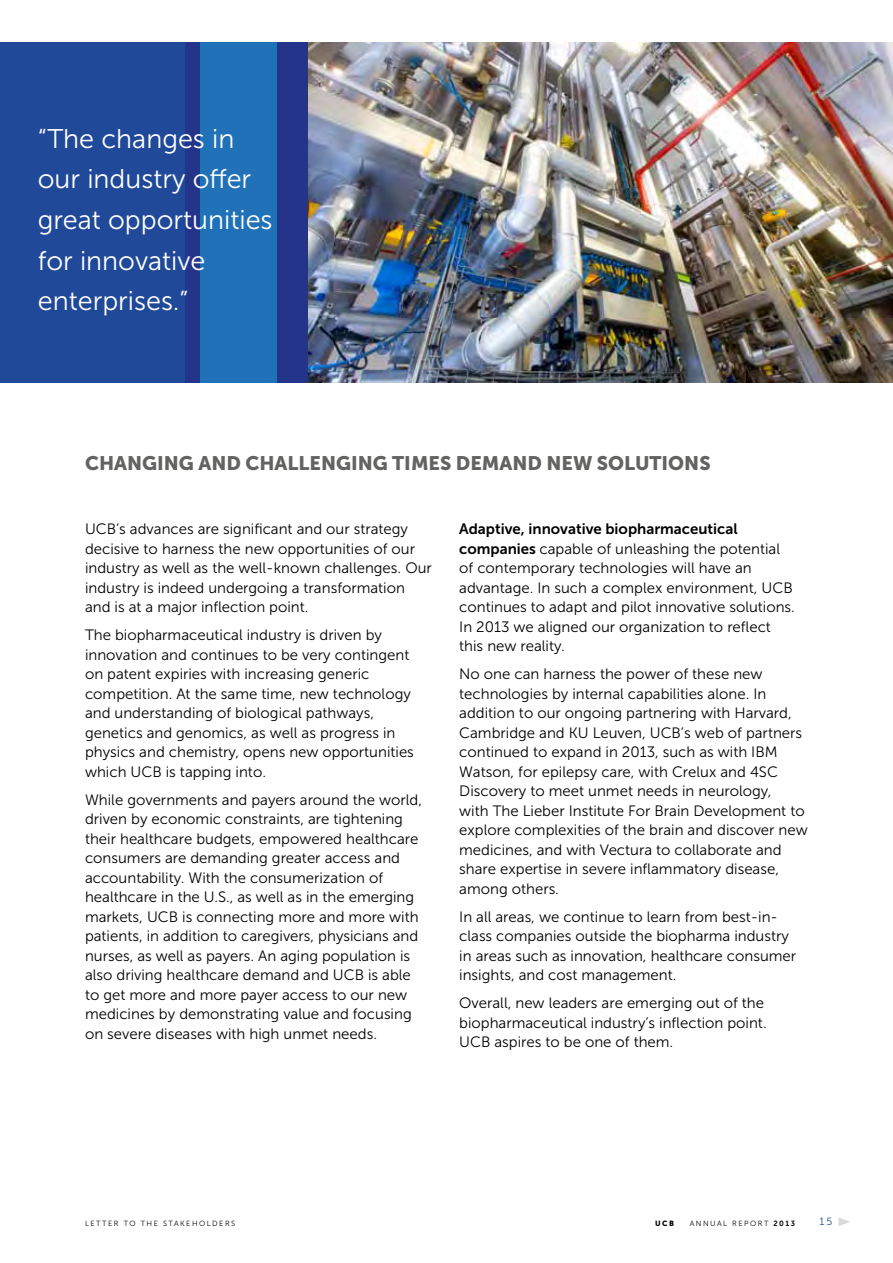
<style>
.page{position:relative;width:893px;height:1263px;background:#fff}
.page>*{position:absolute;margin:0;border:0;box-sizing:border-box;transform-origin:0 0}
.t1{font:27px/40.7px "Museo Sans 300";color:#fff}
.t2{font:19.5px "Museo Sans 900";color:#636362}
.t3{font:15px/19.5px "Museo Sans 300";color:#000}
.t4{font:15px "Museo Sans 700";color:#000}
.t5{font:10.5px "Museo Sans 300";color:#21499a}
.t6{font:7.5px "Museo Sans 300";letter-spacing:.2em;color:#000}
.t7{font:7.5px "Museo Sans 900";color:#000}
.s1{font-family:"Museo Sans 700"}
</style>
<div class="page">
<svg style="left:838px;top:1218px;width:12px;height:8px"></svg>
<div style="left:0;top:43px;width:185px;height:340px;background:#21499a"></div>
<div style="left:185px;top:43px;width:123px;height:340px;background:#24348b"></div>
<div style="left:200px;top:43px;width:77px;height:340px;background:#2171b8"></div>
<img style="left:308px;top:43px;width:585px;height:340px">
<h1 class="t1" style="left:38px;top:118px;width:236px">“The changes in our industry offer great opportunities for innovative enterprises.”</h1>
<h2 class="t2" style="left:85px;top:452px;width:627px">CHANGING AND CHALLENGING TIMES DEMAND NEW SOLUTIONS</h2>
<p class="t3" style="left:85px;top:519px;width:348px">UCB’s advances are significant and our strategy decisive to harness the new opportunities of our industry as well as the well-known challenges. Our industry is indeed undergoing a transformation and is at a major inflection point.</p>
<p class="t3" style="left:85px;top:625px;width:330px">The biopharmaceutical industry is driven by innovation and continues to be very contingent on patent expiries with increasing generic competition. At the same time, new technology and understanding of biological pathways, genetics and genomics, as well as progress in physics and chemistry, opens new opportunities which UCB is tapping into.</p>
<p class="t3" style="left:85px;top:790px;width:338px">While governments and payers around the world, driven by economic constraints, are tightening their healthcare budgets, empowered healthcare consumers are demanding greater access and accountability. With the consumerization of healthcare in the U.S., as well as in the emerging markets, UCB is connecting more and more with patients, in addition to caregivers, physicians and nurses, as well as payers. An aging population is also driving healthcare demand and UCB is able to get more and more payer access to our new medicines by demonstrating value and focusing on severe diseases with high unmet needs.</p>
<p class="t4" style="left:459px;top:521px;width:280px">Adaptive, innovative biopharmaceutical</p>
<p class="t3" style="left:459px;top:539px;width:337px"><span class="s1">companies</span> capable of unleashing the potential of contemporary technologies will have an advantage. In such a complex environment, UCB continues to adapt and pilot innovative solutions.<br>In 2013 we aligned our organization to reflect this new reality.</p>
<p class="t3" style="left:459px;top:664px;width:350px">N o one can harness the power of these new technologies by internal capabilities alone. In addition to our ongoing partnering with Harvard, Cambridge and KU Leuven, UCB’s web of partners continued to expand in 2013, such as with IBM Watson, for epilepsy care, with Crelux and 4SC Discovery to meet unmet needs in neurology,<br>with The Lieber Institute For Brain Development to explore complexities of the brain and discover new medicines, and with Vectura to collaborate and share expertise in severe inflammatory disease, among others.</p>
<p class="t3" style="left:459px;top:907px;width:338px">In all areas, we continue to learn from best-in&shy;class companies outside the biopharma industry in areas such as innovation, healthcare consumer insights, and cost management.</p>
<p class="t3" style="left:459px;top:993px;width:309px">Overall, new leaders are emerging out of the biopharmaceutical industry’s inflection point.<br>UCB aspires to be one of them.</p>
<p class="t6" style="left:85px;top:1219px;width:152px">L etter to the stakehold er s</p>
<p class="t7" style="left:655px;top:1218px;width:20px">UCB</p>
<p class="t6" style="left:690px;top:1219px;width:107px">Annual report <span class="s1">2013</span></p>
<p class="t5" style="left:819px;top:1216px;width:14px">15</p>
</div>
